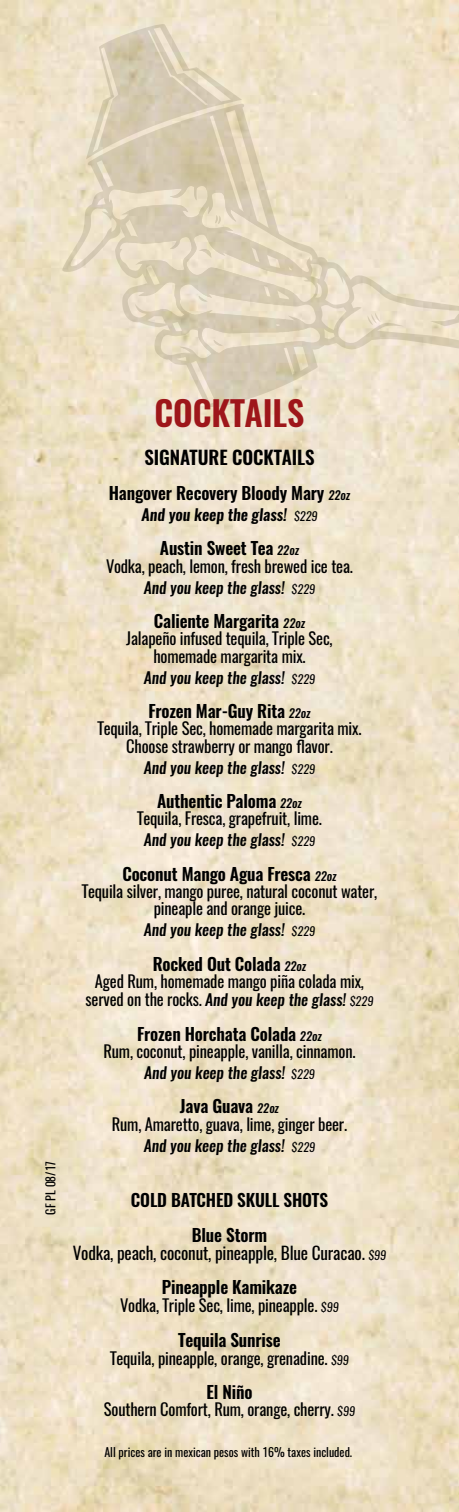
<style>
.page{position:relative;width:459px;height:1512px;background:#fff}
.page>*{position:absolute;margin:0;border:0;box-sizing:border-box;transform-origin:0 0}
.t1{font:600 34.2px "Oswald";letter-spacing:-.005em;color:#9e161a}
.t2{font:600 18.9px "Oswald";letter-spacing:-.005em;color:#000}
.t3{font:600 17.25px/34.5px "Oswald";letter-spacing:-.01em;color:#000;text-align:center}
.t4{font:17.25px/34.5px "Oswald";letter-spacing:-.01em;color:#000;text-align:center}
.t5{font:16.5px/17.2px "Oswald";letter-spacing:-.01em;color:#000;text-align:center}
.t6{font:italic 500 15.75px "Oswald";color:#000}
.t7{font:italic 600 15.75px "Oswald";color:#000}
.t8{font:12px "Oswald";color:#000}
.s1{font-weight:500;font-style:italic;font-size:12px}
.s2{font-weight:400;font-size:12px}
.s3{font-weight:400;font-style:normal;font-size:16.5px}
.s4{font-style:italic;font-size:12px}
.s5{font-weight:600}
</style>
<div class="page">
<img style="left:0;top:0;width:459px;height:1512px">
<svg style="left:62px;top:179px;width:397px;height:187px;background:#ece0c8"></svg>
<svg style="left:86px;top:24px;width:156px;height:135px;background:#e2d6bf"></svg>
<svg style="left:87px;top:103px;width:231px;height:303px;background:#e2d6bd"></svg>
<p class="t8" style="left:42px;top:1215px;width:55px;rotate:-90deg">GF PL 08/17</p>
<h1 class="t1" style="left:155px;top:389px;width:151px">COCKTAILS</h1>
<p class="t2" style="left:144px;top:445px;width:172px">SIGNATURE COCKTAILS</p>
<p class="t3" style="left:109px;top:476px;width:243px">Hangover Recovery Bloody Mary <span class="s1">22oz</span></p>
<p class="t7" style="left:141px;top:504px;width:178px">And you keep the glass! <span class="s2">$229</span></p>
<p class="t3" style="left:160px;top:532px;width:141px">Austin Sweet Tea <span class="s1">22oz</span></p>
<p class="t5" style="left:106px;top:557px;width:248px">Vodka, peach, lemon, fresh brewed ice tea.</p>
<p class="t6" style="left:144px;top:576px;width:173px">And you keep the glass! <span class="s2">$229</span></p>
<p class="t3" style="left:154px;top:604px;width:153px">Caliente Margarita <span class="s1">22oz</span></p>
<p class="t5" style="left:126px;top:630px;width:208px">Jalapeño infused tequila, Triple Sec, homemade margarita mix.</p>
<p class="t6" style="left:144px;top:666px;width:173px">And you keep the glass! <span class="s2">$229</span></p>
<p class="t3" style="left:148px;top:694px;width:164px">Frozen Mar-Guy Rita <span class="s1">22oz</span></p>
<p class="t5" style="left:97px;top:720px;width:266px">Tequila, Triple Sec, homemade margarita mix.<br>Choose strawberry or mango flavor.</p>
<p class="t6" style="left:144px;top:756px;width:173px">And you keep the glass! <span class="s2">$229</span></p>
<p class="t3" style="left:157px;top:784px;width:146px">Authentic Paloma <span class="s1">22oz</span></p>
<p class="t5" style="left:137px;top:810px;width:186px">Tequila, Fresca, grapefruit, lime.</p>
<p class="t6" style="left:144px;top:829px;width:173px">And you keep the glass! <span class="s2">$229</span></p>
<p class="t3" style="left:122px;top:857px;width:216px">Coconut Mango Agua Fresca <span class="s1">22oz</span></p>
<p class="t5" style="left:82px;top:883px;width:297px">Tequila silver, mango puree, natural coconut water, pineaple and orange juice.</p>
<p class="t6" style="left:144px;top:919px;width:173px">And you keep the glass! <span class="s2">$229</span></p>
<p class="t3" style="left:153px;top:947px;width:155px">Rocked Out Colada <span class="s1">22oz</span></p>
<p class="t5" style="left:95px;top:973px;width:271px">Aged Rum, homemade mango piña colada mix,</p>
<p class="t6" style="left:86px;top:989px;width:289px"><span class="s3">served on the rocks.</span> And you keep the glass! <span class="s2">$229</span></p>
<p class="t3" style="left:137px;top:1017px;width:186px">Frozen Horchata Colada <span class="s1">22oz</span></p>
<p class="t5" style="left:103px;top:1043px;width:254px">Rum, coconut, pineapple, vanilla, cinnamon.</p>
<p class="t6" style="left:144px;top:1061px;width:172px">And you keep the glass! <span class="s2">$229</span></p>
<p class="t3" style="left:180px;top:1090px;width:101px">Java Guava <span class="s1">22oz</span></p>
<p class="t5" style="left:112px;top:1115px;width:237px">Rum, Amaretto, guava, lime, ginger beer.</p>
<p class="t6" style="left:144px;top:1134px;width:173px">And you keep the glass! <span class="s2">$229</span></p>
<p class="t3" style="left:131px;top:1183px;width:199px">COLD BATCHED SKULL SHOTS<br>Blue Storm</p>
<p class="t4" style="left:73px;top:1235px;width:315px">Vodka, peach, coconut, pineapple, Blue Curacao. <span class="s4">$99<br></span><span class="s5">Pineapple Kamikaze</span></p>
<p class="t5" style="left:120px;top:1297px;width:220px">Vodka, Triple Sec, lime, pineapple. <span class="s4">$99</span></p>
<p class="t3" style="left:178px;top:1323px;width:104px">Tequila Sunrise</p>
<p class="t5" style="left:110px;top:1349px;width:240px">Tequila, pineapple, orange, grenadine. <span class="s4">$99</span></p>
<p class="t3" style="left:206px;top:1375px;width:48px">El Niño</p>
<p class="t5" style="left:104px;top:1401px;width:253px">Southern Comfort, Rum, orange, cherry. <span class="s4">$99</span></p>
<p class="t8" style="left:104px;top:1444px;width:249px">All prices are in mexican pesos with 16% taxes included.</p>
</div>
